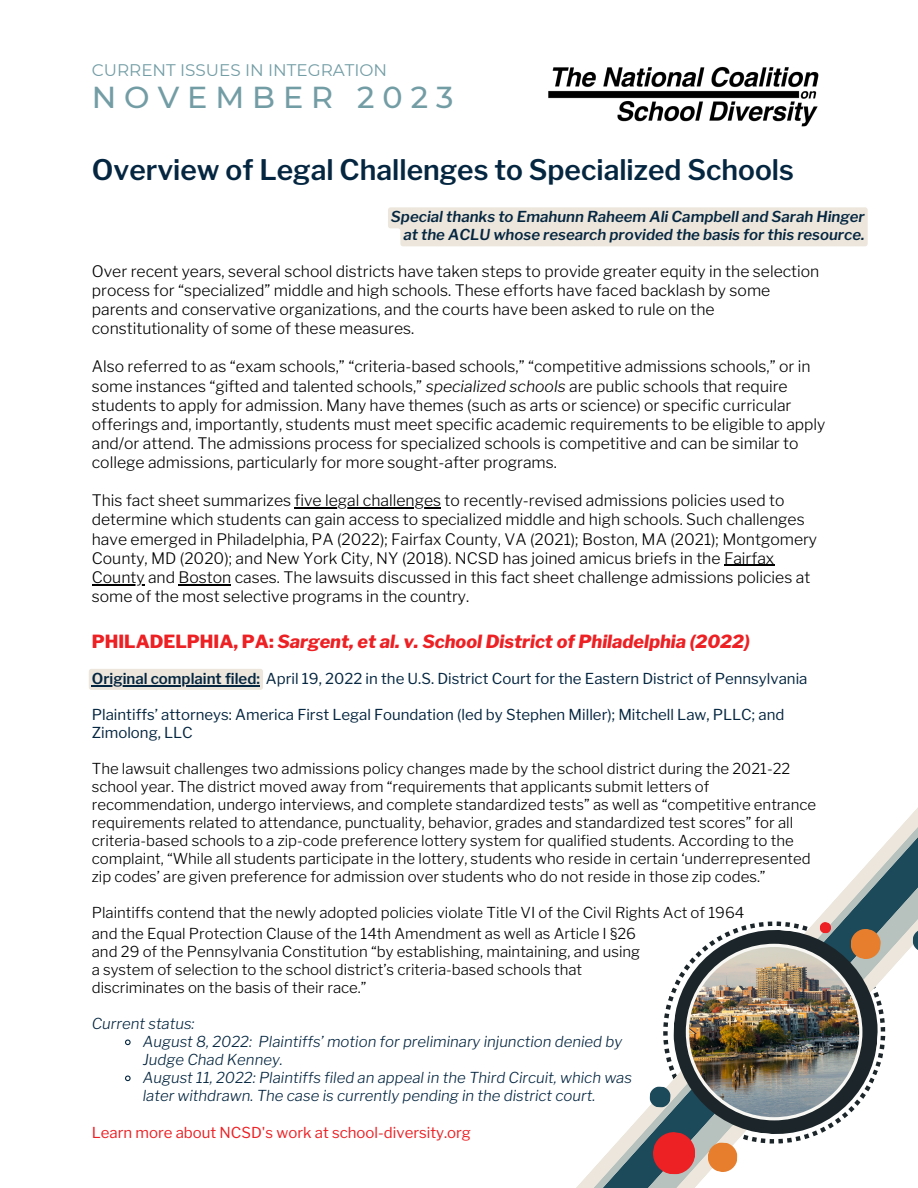
<style>
.page{position:relative;width:918px;height:1188px;background:#fff}
.page>*{position:absolute;margin:0;border:0;box-sizing:border-box;transform-origin:0 0}
.t1{font:500 30.3px "Montserrat";letter-spacing:.26em;color:#739da5}
.t2{font:600 28.2px "Libre Franklin";color:#052640}
.t3{font:italic 800 18px "Libre Franklin";color:#ed2024}
.t4{font:16.8px "Montserrat";color:#739da5}
.t5{font:300 15.75px/19.2px "Libre Franklin";color:#000}
.t6{font:300 15px/18px "Libre Franklin";color:#000}
.t7{font:italic 300 15px/18px "Libre Franklin";color:#052640}
.t8{font:15px/18px "Libre Franklin";color:#052640}
.t9{font:italic 600 15px/18px "Libre Franklin";color:#052640;text-align:right}
.t10{font:15px "Libre Franklin";color:#ed2024}
.s1{font-style:italic}
.s2{font-style:normal}
.s3{font-weight:600}
</style>
<div class="page">
<img style="left:548px;top:66px;width:271px;height:61px">
<svg style="left:576px;top:808px;width:342px;height:380px"></svg>
<svg style="left:669px;top:926px;width:213px;height:212px"></svg>
<svg style="left:649px;top:1086px;width:22px;height:22px"></svg>
<svg style="left:707px;top:1142px;width:31px;height:31px"></svg>
<svg style="left:652px;top:1131px;width:44px;height:44px;background:#c3383d"></svg>
<svg style="left:912px;top:929px;width:6px;height:23px"></svg>
<img style="left:686px;top:922px;width:195px;height:198px">
<hr style="left:295px;top:507px;width:146px;height:2px;background:#000">
<hr style="left:724px;top:565px;width:50px;height:1px;background:#000">
<hr style="left:92px;top:584px;width:53px;height:1px;background:#000">
<hr style="left:179px;top:584px;width:52px;height:1px;background:#000">
<div style="left:89px;top:669px;width:174px;height:21px;background:#ece6dc"></div>
<hr style="left:92px;top:685px;width:168px;height:1px;background:#052640">
<svg style="left:125px;top:1039px;width:6px;height:7px"></svg>
<svg style="left:125px;top:1075px;width:6px;height:7px"></svg>
<div style="left:388px;top:207px;width:480px;height:39px;background:#ece6dc"></div>
<p class="t4" style="left:92px;top:60px;width:297px">CURRENT ISSUES IN INTEGRATION</p>
<p class="t1" style="left:92px;top:79px;width:363px">NOVEMBER 2023</p>
<p class="t2" style="left:92px;top:153px;width:704px">Overview of Legal Challenges to Specialized Schools</p>
<p class="t9" style="left:391px;top:208px;width:475px">Special thanks to Emahunn Raheem Ali Campbell and Sarah Hinger at the ACLU whose research provided the basis for this resource.</p>
<p class="t5" style="left:92px;top:262px;width:729px">Over recent years, several school districts have taken steps to provide greater equity in the selection process for “specialized” middle and high schools. These efforts have faced backlash by some parents and conservative organizations, and the courts have been asked to rule on the constitutionality of some of these measures.</p>
<p class="t5" style="left:92px;top:357px;width:735px">Also referred to as “exam schools,” “criteria-based schools,” “competitive admissions schools,” or in some instances “gifted and talented schools,” <span class="s1">specialized schools</span> are public schools that require students to apply for admission. Many have themes (such as arts or science) or specific curricular offerings and, importantly, students must meet specific academic requirements to be eligible to apply and/or attend. The admissions process for specialized schools is competitive and can be similar to college admissions, particularly for more sought-after programs.</p>
<p class="t5" style="left:92px;top:491px;width:727px">This fact sheet summarizes five legal challenges to recently-revised admissions policies used to determine which students can gain access to specialized middle and high schools. Such challenges have emerged in Philadelphia, PA (2022); Fairfax County, VA (2021); Boston, MA (2021); Montgomery County, MD (2020); and New York City, NY (2018). NCSD has joined amicus briefs in the Fairfax County and Boston cases. The lawsuits discussed in this fact sheet challenge admissions policies at some of the most selective programs in the country.</p>
<p class="t3" style="left:92px;top:630px;width:660px"><span class="s2">PHILADELPHIA, PA:</span> Sargent, et al. v. School District of Philadelphia (2022)</p>
<p class="t8" style="left:92px;top:669px;width:717px"><span class="s3">Original complaint filed:</span> April 19, 2022 in the U.S. District Court for the Eastern District of Pennsylvania</p>
<p class="t8" style="left:92px;top:705px;width:694px">Plaintiffs’ attorneys: America First Legal Foundation (led by Stephen Miller); Mitchell Law, PLLC; and<br>Zimolong, LLC</p>
<p class="t6" style="left:92px;top:759px;width:726px">The lawsuit challenges two admissions policy changes made by the school district during the 2021-22 school year. The district moved away from “requirements that applicants submit letters of recommendation, undergo interviews, and complete standardized tests” as well as “competitive entrance requirements related to attendance, punctuality, behavior, grades and standardized test scores” for all criteria-based schools to a zip-code preference lottery system for qualified students. According to the complaint, “While all students participate in the lottery, students who reside in certain ‘underrepresented zip codes’ are given preference for admission over students who do not reside in those zip codes.”</p>
<p class="t6" style="left:92px;top:903px;width:654px">Plaintiffs contend that the newly adopted policies violate Title VI of the Civil Rights Act of 1964</p>
<p class="t6" style="left:92px;top:924px;width:550px">and the Equal Protection Clause of the 14th Amendment as well as Article I §26 and 29 of the Pennsylvania Constitution “by establishing, maintaining, and using a system of selection to the school district’s criteria-based schools that discriminates on the basis of their race.”</p>
<p class="t7" style="left:92px;top:1014px;width:104px">Current status:</p>
<p class="t7" style="left:143px;top:1032px;width:481px">August 8, 2022: Plaintiffs’ motion for preliminary injunction denied by<br>Judge Chad Kenney.</p>
<p class="t7" style="left:143px;top:1068px;width:491px">August 11, 2022: Plaintiffs filed an appeal in the Third Circuit, which was later withdrawn. The case is currently pending in the district court.</p>
<p class="t10" style="left:92px;top:1123px;width:381px">Learn more about NCSD's work at school-diversity.org</p>
</div>
